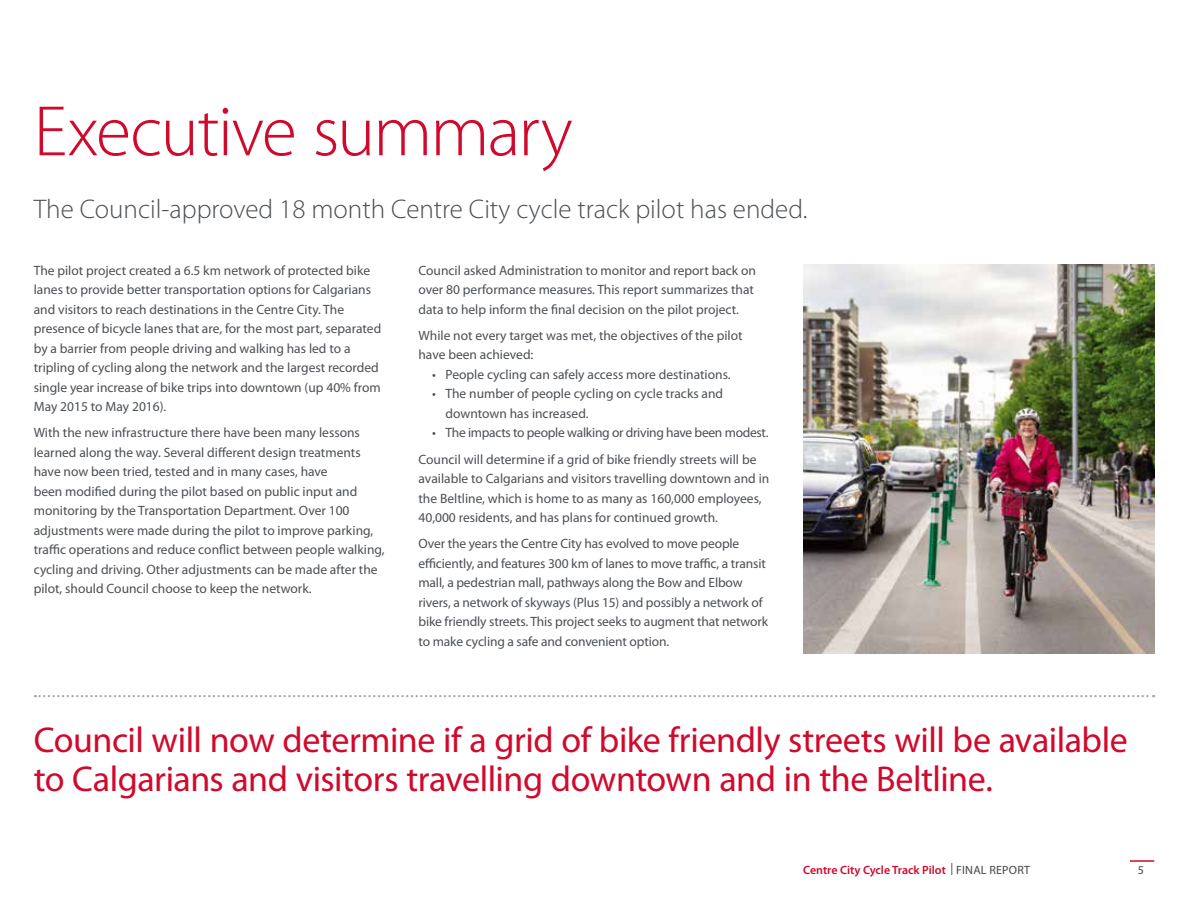
<style>
.page{position:relative;width:1188px;height:918px;background:#fff}
.page>*{position:absolute;margin:0;border:0;box-sizing:border-box;transform-origin:0 0}
.t1{font:300 72px "Myriad Pro";letter-spacing:-.025em;color:#d00a2c}
.t2{font:36px/39px "Myriad Pro";letter-spacing:-.015em;color:#d00a2c}
.t3{font:300 27px "Myriad Pro";color:#4b4f54}
.t4{font:13.5px/19.5px "Myriad Pro";color:#4b4f54}
.t5{font:600 12px "Myriad Pro";color:#d00a2c}
.t6{font:12px "Myriad Pro";color:#454545}
.s1{font-weight:400;color:#454545}
</style>
<div class="page">
<hr style="left:1130px;top:860px;width:24px;height:2px;background:#d00a2c">
<svg style="left:35px;top:695px;width:1119px;height:2px"></svg>
<img style="left:803px;top:265px;width:351px;height:388px">
<h1 class="t1" style="left:34px;top:88px;width:540px">Executive summary</h1>
<h3 class="t3" style="left:34px;top:193px;width:775px">The Council-approved 18 month Centre City cycle track pilot has ended.</h3>
<p class="t4" style="left:34px;top:260px;width:349px">The pilot project created a 6.5 km network of protected bike lanes to provide better transportation options for Calgarians and visitors to reach destinations in the Centre City. The presence of bicycle lanes that are, for the most part, separated by a barrier from people driving and walking has led to a tripling of cycling along the network and the largest recorded single year increase of bike trips into downtown (up 40% from May 2015 to May 2016).</p>
<p class="t4" style="left:34px;top:423px;width:353px">With the new infrastructure there have been many lessons learned along the way. Several different design treatments have now been tried, tested and in many cases, have<br>been modified during the pilot based on public input and monitoring by the Transportation Department. Over 100 adjustments were made during the pilot to improve parking, traffic operations and reduce conflict between people walking, cycling and driving. Other adjustments can be made after the pilot, should Council choose to keep the network.</p>
<p class="t4" style="left:418px;top:260px;width:339px">Council asked Administration to monitor and report back on over 80 performance measures. This report summarizes that data to help inform the final decision on the pilot project.</p>
<p class="t4" style="left:418px;top:325px;width:326px">While not every target was met, the objectives of the pilot have been achieved:</p>
<p class="t4" style="left:432px;top:364px;width:300px">• People cycling can safely access more destinations.</p>
<p class="t4" style="left:446px;top:384px;width:279px;text-indent:-14px">• The number of people cycling on cycle tracks and downtown has increased.</p>
<p class="t4" style="left:418px;top:419px;width:352px;line-height:26.2px;text-indent:14px">• The impacts to people walking or driving have been modest.<br>Council will determine if a grid of bike friendly streets will be</p>
<p class="t4" style="left:418px;top:469px;width:352px">available to Calgarians and visitors travelling downtown and in the Beltline, which is home to as many as 160,000 employees,<br>40,000 residents, and has plans for continued growth.</p>
<p class="t4" style="left:418px;top:534px;width:351px">Over the years the Centre City has evolved to move people efficiently, and features 300 km of lanes to move traffic, a transit mall, a pedestrian mall, pathways along the Bow and Elbow rivers, a network of skyways (Plus 15) and possibly a network of bike friendly streets. This project seeks to augment that network to make cycling a safe and convenient option.</p>
<h2 class="t2" style="left:34px;top:720px;width:1096px">Council will now determine if a grid of bike friendly streets will be available to Calgarians and visitors travelling downtown and in the Beltline.</h2>
<p class="t5" style="left:803px;top:862px;width:228px">Centre City Cycle Track Pilot <span class="s1">| FINAL REPORT</span></p>
<p class="t6" style="left:1138px;top:862px;width:8px">5</p>
</div>
